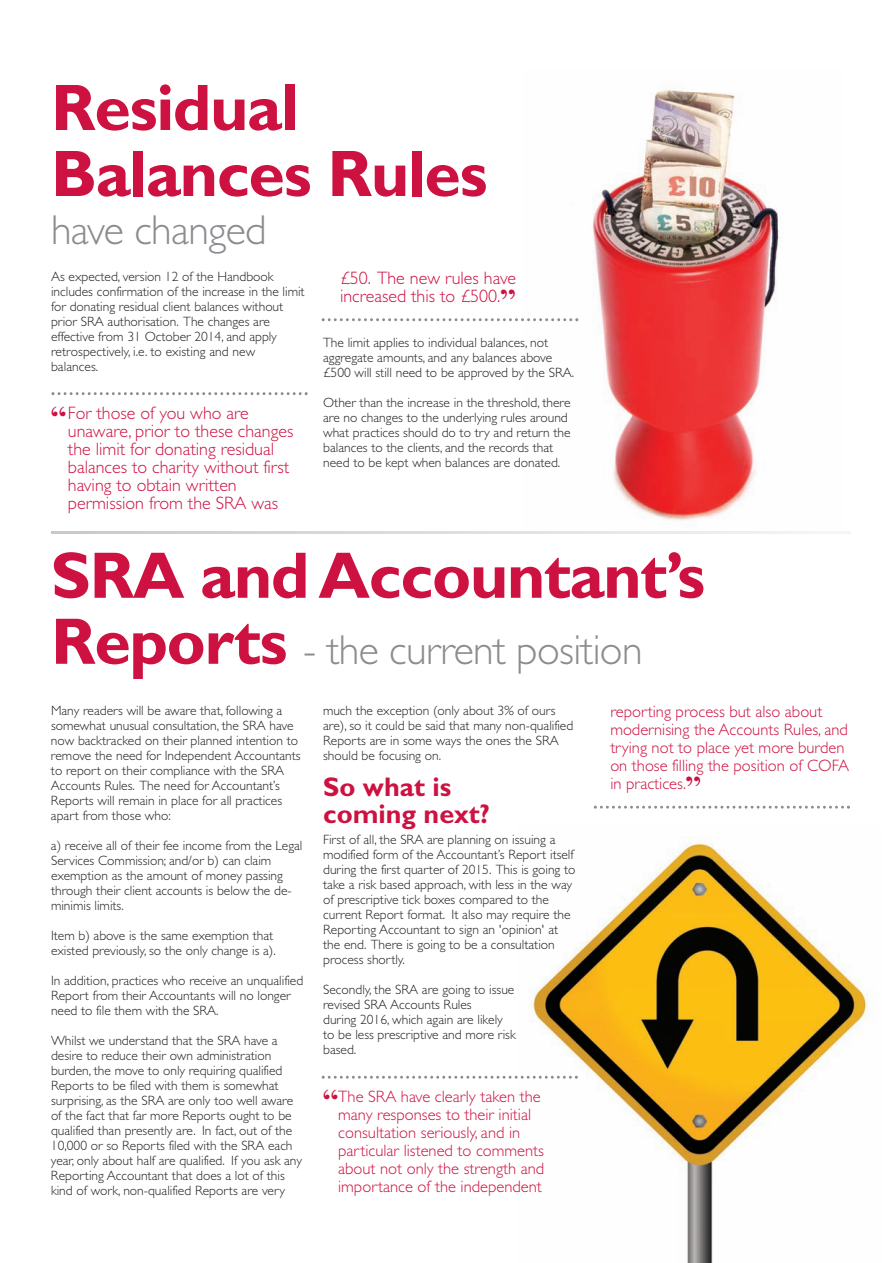
<style>
.page{position:relative;width:893px;height:1263px;background:#fff}
.page>*{position:absolute;margin:0;border:0;box-sizing:border-box;transform-origin:0 0}
.t1{font:700 66px/66px "Gill Sans";letter-spacing:-.02em;color:#cd1141}
.t2{font:300 42px "Gill Sans";letter-spacing:-.015em;color:#8a8c8f}
.t3{font:700 27px/27px "Gill Sans";color:#cd1141}
.t4{font:300 18px/18px "Gill Sans";color:#cd1141}
.t5{font:300 16.5px/18px "Gill Sans";color:#cd1141}
.t6{font:300 13.5px/15px "Gill Sans";color:#231f20}
.s1{font-family:"Bodoni";font-weight:700;font-size:30px}
.s2{font-weight:700;font-size:66px;color:#cd1141}
</style>
<div class="page">
<img style="left:522px;top:843px;width:351px;height:420px">
<img style="left:528px;top:89px;width:251px;height:432px">
<svg style="left:51px;top:531px;width:791px;height:2px;background:#dddedf"></svg>
<svg style="left:51px;top:392px;width:257px;height:3px"></svg>
<svg style="left:322px;top:318px;width:256px;height:3px"></svg>
<svg style="left:594px;top:806px;width:256px;height:3px"></svg>
<svg style="left:322px;top:1076px;width:256px;height:3px"></svg>
<h1 class="t1" style="left:51px;top:81px;width:438px">Residual<br>Balances Rules</h1>
<h2 class="t2" style="left:51px;top:214px;width:217px">have changed</h2>
<p class="t6" style="left:51px;top:271px;width:255px">As expected, version 12 of the Handbook includes confirmation of the increase in the limit for donating residual client balances without prior SRA authorisation. The changes are effective from 31 October 2014, and apply retrospectively, i.e. to existing and new balances.</p>
<h3 class="t4" style="left:68px;top:406px;width:227px;text-indent:-17px"><span class="s1">“</span>For those of you who are unaware, prior to these changes the limit for donating residual balances to charity without first having to obtain written permission from the SRA was</h3>
<h3 class="t4" style="left:340px;top:271px;width:177px">£50. The new rules have increased this to £500.<span class="s1">”</span></h3>
<p class="t6" style="left:323px;top:337px;width:252px">The limit applies to individual balances, not aggregate amounts, and any balances above £500 will still need to be approved by the SRA.</p>
<p class="t6" style="left:323px;top:397px;width:249px">Other than the increase in the threshold, there are no changes to the underlying rules around what practices should do to try and return the balances to the clients, and the records that need to be kept when balances are donated.</p>
<h1 class="t1" style="left:51px;top:548px;width:656px">SRA and Accountant’s</h1>
<h2 class="t2" style="left:51px;top:634px;width:593px"><span class="s2">Reports</span> - the current position</h2>
<p class="t5" style="left:610px;top:704px;width:240px">reporting process but also about modernising the Accounts Rules, and trying not to place yet more burden on those filling the position of COFA in practices.<span class="s1">”</span></p>
<p class="t6" style="left:323px;top:704px;width:252px">much the exception (only about 3% of ours are), so it could be said that many non-qualified Reports are in some ways the ones the SRA should be focusing on.</p>
<h3 class="t3" style="left:323px;top:776px;width:168px">So what is coming next?</h3>
<p class="t6" style="left:323px;top:833px;width:254px">First of all, the SRA are planning on issuing a modified form of the Accountant’s Report itself during the first quarter of 2015. This is going to take a risk based approach, with less in the way of prescriptive tick boxes compared to the current Report format. It also may require the Reporting Accountant to sign an 'opinion' at the end. There is going to be a consultation process shortly.</p>
<p class="t6" style="left:323px;top:983px;width:194px">Secondly, the SRA are going to issue revised SRA Accounts Rules<br>during 2016, which again are likely to be less prescriptive and more risk based.</p>
<p class="t5" style="left:338px;top:1089px;width:208px;text-indent:-15px"><span class="s1">“</span>The SRA have clearly taken the many responses to their initial consultation seriously, and in particular listened to comments about not only the strength and importance of the independent</p>
<p class="t6" style="left:51px;top:704px;width:251px">Many readers will be aware that, following a somewhat unusual consultation, the SRA have now backtracked on their planned intention to remove the need for Independent Accountants to report on their compliance with the SRA Accounts Rules. The need for Accountant’s Reports will remain in place for all practices apart from those who:</p>
<p class="t6" style="left:51px;top:839px;width:253px">a) receive all of their fee income from the Legal Services Commission; and/or b) can claim exemption as the amount of money passing through their client accounts is below the de&shy;minimis limits.</p>
<p class="t6" style="left:51px;top:929px;width:226px">Item b) above is the same exemption that existed previously, so the only change is a).</p>
<p class="t6" style="left:51px;top:974px;width:254px">In addition, practices who receive an unqualified<br>Report from their Accountants will no longer need to file them with the SRA.</p>
<p class="t6" style="left:51px;top:1034px;width:252px">Whilst we understand that the SRA have a desire to reduce their own administration burden, the move to only requiring qualified Reports to be filed with them is somewhat surprising, as the SRA are only too well aware of the fact that far more Reports ought to be qualified than presently are. In fact, out of the 10,000 or so Reports filed with the SRA each year, only about half are qualified. If you ask any Reporting Accountant that does a lot of this kind of work, non-qualified Reports are very</p>
</div>
